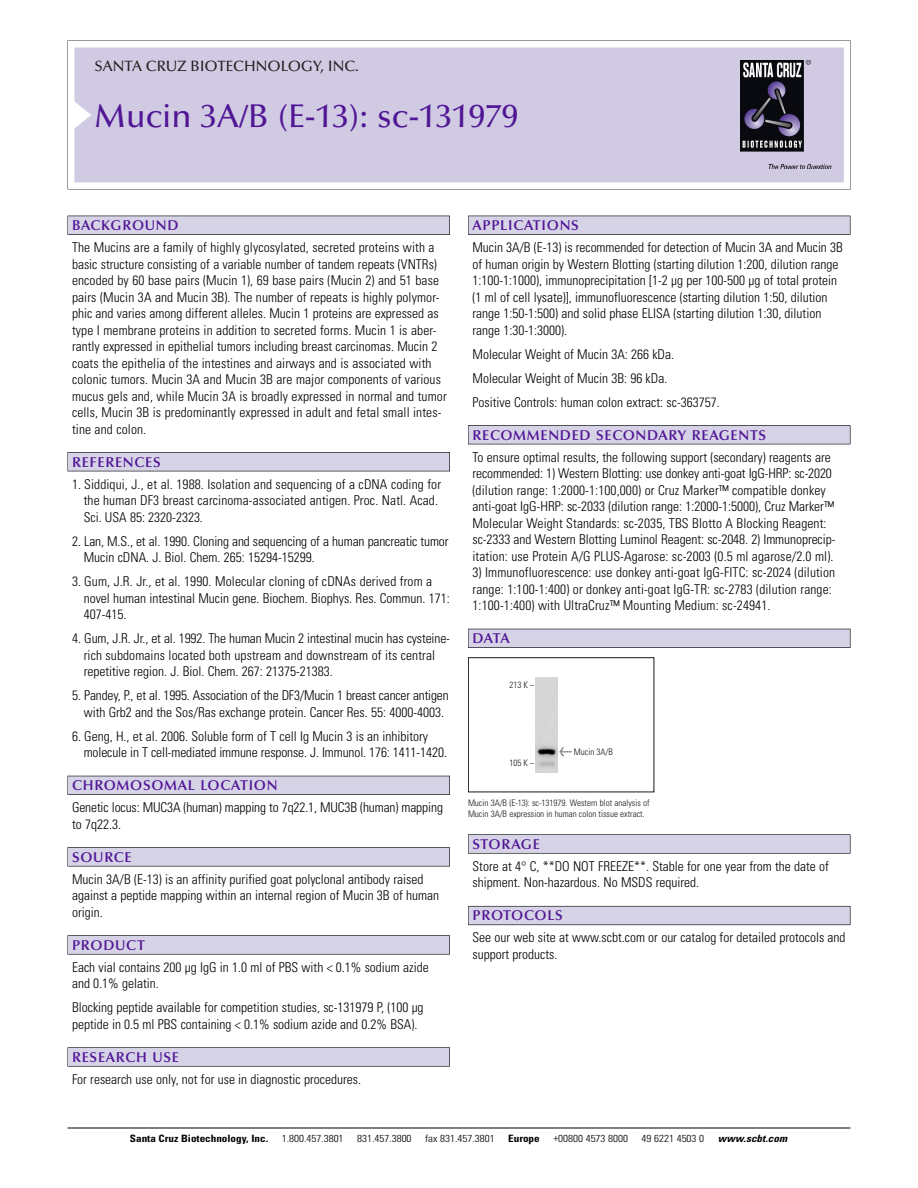
<style>
.page{position:relative;width:918px;height:1188px;background:#fff}
.page>*{position:absolute;margin:0;border:0;box-sizing:border-box;transform-origin:0 0}
.t1{font:500 33px "Optima";color:#511695}
.t2{font:500 15px "Optima";color:#231f20}
.t3{font:600 14.25px "Optima";letter-spacing:.05em;color:#511695}
.t4{font:300 condensed 13.5px/16.5px "Univers";color:#000}
.t5{font:300 condensed 10.2px "Univers";color:#000;scale:1.1 1}
.t6{font:700 condensed 10.2px "Univers";color:#000;scale:1.1 1}
.t7{font:italic 700 condensed 10.2px "Univers";letter-spacing:.005em;color:#000;scale:1.1 1}
.t8{font:9px/10.5px "Univers Condensed Light+GCJWRC";color:#191919}
.s1{font-family:"Meta Plus Book Roman+ODPKNM";font-size:10.5px}
</style>
<div class="page">
<svg style="left:68px;top:40px;width:783px;height:149px"></svg>
<div style="left:74px;top:47px;width:770px;height:135px;background:#d1cae3"></div>
<img style="left:741px;top:60px;width:90px;height:108px">
<div style="left:68px;top:216px;width:382px;height:19px;background:#525155"></div>
<div style="left:68px;top:216px;width:381px;height:18px;background:#d7d3e7"></div>
<div style="left:68px;top:452px;width:382px;height:19px;background:#525155"></div>
<div style="left:68px;top:453px;width:381px;height:18px;background:#d7d3e7"></div>
<div style="left:68px;top:776px;width:382px;height:19px;background:#525158"></div>
<div style="left:68px;top:776px;width:381px;height:18px;background:#d7d3e7"></div>
<div style="left:68px;top:847px;width:382px;height:19px;background:#575759"></div>
<div style="left:68px;top:848px;width:381px;height:18px;background:#d7d3e7"></div>
<svg style="left:68px;top:935px;width:382px;height:20px"></svg>
<div style="left:68px;top:936px;width:381px;height:18px;background:#d7d3e7"></div>
<div style="left:68px;top:1047px;width:382px;height:20px;background:#626263"></div>
<div style="left:68px;top:1048px;width:381px;height:18px;background:#d7d3e7"></div>
<div style="left:468px;top:216px;width:382px;height:19px;background:#525155"></div>
<div style="left:468px;top:216px;width:382px;height:18px;background:#d7d3e7"></div>
<div style="left:468px;top:425px;width:382px;height:19px;background:#525155"></div>
<div style="left:468px;top:426px;width:382px;height:18px;background:#d7d3e7"></div>
<div style="left:468px;top:629px;width:382px;height:19px;background:#525158"></div>
<div style="left:468px;top:629px;width:382px;height:18px;background:#d7d3e7"></div>
<div style="left:468px;top:834px;width:382px;height:20px;background:#666667"></div>
<div style="left:468px;top:835px;width:382px;height:18px;background:#d7d3e7"></div>
<div style="left:468px;top:906px;width:382px;height:19px;background:#66646d"></div>
<div style="left:468px;top:907px;width:382px;height:18px;background:#d7d3e7"></div>
<hr style="left:68px;top:1128px;width:782px;height:1px;background:#000">
<div style="left:468px;top:657px;width:186px;height:135px;border:1px solid #191919"></div>
<img style="left:535px;top:677px;width:22px;height:95px">
<p class="t2" style="left:94px;top:61px;width:266px">SANTA CRUZ BIOTECHNOLOGY, INC.</p>
<h1 class="t1" style="left:94px;top:103px;width:425px">Mucin 3A/B (E-13): sc-131979</h1>
<p class="t3" style="left:72px;top:219px;width:108px">BACKGROUND</p>
<p class="t4" style="left:72px;top:240px;width:376px">The Mucins are a family of highly glycosylated, secreted proteins with a basic structure consisting of a variable number of tandem repeats (VNTRs) encoded by 60 base pairs (Mucin 1), 69 base pairs (Mucin 2) and 51 base pairs (Mucin 3A and Mucin 3B). The number of repeats is highly polymor&shy;phic and varies among different alleles. Mucin 1 proteins are expressed as type I membrane proteins in addition to secreted forms. Mucin 1 is aber&shy;rantly expressed in epithelial tumors including breast carcinomas. Mucin 2 coats the epithelia of the intestines and airways and is associated with colonic tumors. Mucin 3A and Mucin 3B are major components of various mucus gels and, while Mucin 3A is broadly expressed in normal and tumor cells, Mucin 3B is predominantly expressed in adult and fetal small intes&shy;tine and colon.</p>
<p class="t3" style="left:72px;top:456px;width:90px">REFERENCES</p>
<p class="t4" style="left:84px;top:477px;width:359px;text-indent:-12px">1. Siddiqui, J., et al. 1988. Isolation and sequencing of a cDNA coding for the human DF3 breast carcinoma-associated antigen. Proc. Natl. Acad.<br>Sci. USA 85: 2320-2323.</p>
<p class="t4" style="left:84px;top:534px;width:366px;text-indent:-12px">2. Lan, M.S., et al. 1990. Cloning and sequencing of a human pancreatic tumor<br>Mucin cDNA. J. Biol. Chem. 265: 15294-15299.</p>
<p class="t4" style="left:84px;top:574px;width:368px;text-indent:-12px">3. Gum, J.R. Jr., et al. 1990. Molecular cloning of cDNAs derived from a novel human intestinal Mucin gene. Biochem. Biophys. Res. Commun. 171:<br>407-415.</p>
<p class="t4" style="left:84px;top:631px;width:368px;text-indent:-12px">4. Gum, J.R. Jr., et al. 1992. The human Mucin 2 intestinal mucin has cysteine&shy;rich subdomains located both upstream and downstream of its central repetitive region. J. Biol. Chem. 267: 21375-21383.</p>
<p class="t4" style="left:72px;top:688px;width:378px;text-align:center">5. Pandey, P., et al. 1995. Association of the DF3/Mucin 1 breast cancer antigen with Grb2 and the Sos/Ras exchange protein. Cancer Res. 55: 4000-4003.</p>
<p class="t4" style="left:84px;top:729px;width:365px;text-indent:-12px">6. Geng, H., et al. 2006. Soluble form of T cell Ig Mucin 3 is an inhibitory molecule in T cell-mediated immune response. J. Immunol. 176: 1411-1420.</p>
<p class="t3" style="left:72px;top:780px;width:207px">CHROMOSOMAL LOCATION</p>
<p class="t4" style="left:72px;top:800px;width:373px">Genetic locus: MUC3A (human) mapping to 7q22.1, MUC3B (human) mapping to 7q22.3.</p>
<p class="t3" style="left:72px;top:851px;width:61px">SOURCE</p>
<p class="t4" style="left:72px;top:872px;width:368px">Mucin 3A/B (E-13) is an affinity purified goat polyclonal antibody raised against a peptide mapping within an internal region of Mucin 3B of human origin.</p>
<p class="t3" style="left:72px;top:939px;width:74px">PRODUCT</p>
<p class="t4" style="left:72px;top:960px;width:358px">Each vial contains 200 µg IgG in 1.0 ml of PBS with &lt; 0.1% sodium azide and 0.1% gelatin.</p>
<p class="t4" style="left:72px;top:1000px;width:353px">Blocking peptide available for competition studies, sc-131979 P, (100 µg peptide in 0.5 ml PBS containing &lt; 0.1% sodium azide and 0.2% BSA).</p>
<p class="t3" style="left:72px;top:1051px;width:109px">RESEARCH USE</p>
<p class="t4" style="left:72px;top:1072px;width:290px">For research use only, not for use in diagnostic procedures.</p>
<p class="t3" style="left:473px;top:219px;width:108px">APPLICATIONS</p>
<p class="t4" style="left:473px;top:240px;width:372px">Mucin 3A/B (E-13) is recommended for detection of Mucin 3A and Mucin 3B of human origin by Western Blotting (starting dilution 1:200, dilution range 1:100-1:1000), immunoprecipitation [1-2 µg per 100-500 µg of total protein (1 ml of cell lysate)], immunofluorescence (starting dilution 1:50, dilution range 1:50-1:500) and solid phase ELISA (starting dilution 1:30, dilution range 1:30-1:3000).</p>
<p class="t4" style="left:473px;top:343px;width:249px;line-height:24px">Molecular Weight of Mucin 3A: 266 kDa.<br>Molecular Weight of Mucin 3B: 96 kDa.<br>Positive Controls: human colon extract: sc-363757.</p>
<p class="t3" style="left:473px;top:429px;width:295px">RECOMMENDED SECONDARY REAGENTS</p>
<p class="t4" style="left:473px;top:450px;width:364px">To ensure optimal results, the following support (secondary) reagents are recommended: 1) Western Blotting: use donkey anti-goat IgG-HRP: sc-2020 (dilution range: 1:2000-1:100,000) or Cruz Marker™ compatible donkey anti-goat IgG-HRP: sc-2033 (dilution range: 1:2000-1:5000), Cruz Marker™ Molecular Weight Standards: sc-2035, TBS Blotto A Blocking Reagent: sc-2333 and Western Blotting Luminol Reagent: sc-2048. 2) Immunoprecip&shy;itation: use Protein A/G PLUS-Agarose: sc-2003 (0.5 ml agarose/2.0 ml).</p>
<p class="t4" style="left:473px;top:565px;width:364px">3) Immunofluorescence: use donkey anti-goat IgG-FITC: sc-2024 (dilution range: 1:100-1:400) or donkey anti-goat IgG-TR: sc-2783 (dilution range:<br>1:100-1:400) with UltraCruz™ Mounting Medium: sc-24941.</p>
<p class="t3" style="left:473px;top:633px;width:39px">DATA</p>
<p class="t8" style="left:509px;top:681px;width:26px">213 K –</p>
<p class="t8" style="left:509px;top:758px;width:26px">105 K –</p>
<p class="t8" style="left:559px;top:747px;width:55px"><span class="s1">&lt;</span> Mucin 3A/B</p>
<p class="t8" style="left:468px;top:798px;width:183px">Mucin 3A/B (E-13): sc-131979. Western blot analysis of<br>Mucin 3A/B expression in human colon tissue extract.</p>
<p class="t3" style="left:473px;top:838px;width:69px">STORAGE</p>
<p class="t4" style="left:473px;top:859px;width:358px">Store at 4° C, **DO NOT FREEZE**. Stable for one year from the date of shipment. Non-hazardous. No MSDS required.</p>
<p class="t3" style="left:473px;top:910px;width:92px">PROTOCOLS</p>
<p class="t4" style="left:473px;top:931px;width:375px">See our web site at www.scbt.com or our catalog for detailed protocols and support products.</p>
<p class="t6" style="left:130px;top:1135px;width:127px">Santa Cruz Biotechnology, Inc.</p>
<p class="t5" style="left:282px;top:1135px;width:58px">1.800.457.3801</p>
<p class="t5" style="left:357px;top:1135px;width:51px">831.457.3800</p>
<p class="t5" style="left:425px;top:1135px;width:65px">fax 831.457.3801</p>
<p class="t6" style="left:508px;top:1135px;width:30px">Europe</p>
<p class="t5" style="left:553px;top:1135px;width:69px">+00800 4573 8000</p>
<p class="t5" style="left:642px;top:1135px;width:58px">49 6221 4503 0</p>
<p class="t7" style="left:718px;top:1135px;width:64px">www.scbt.com</p>
</div>
